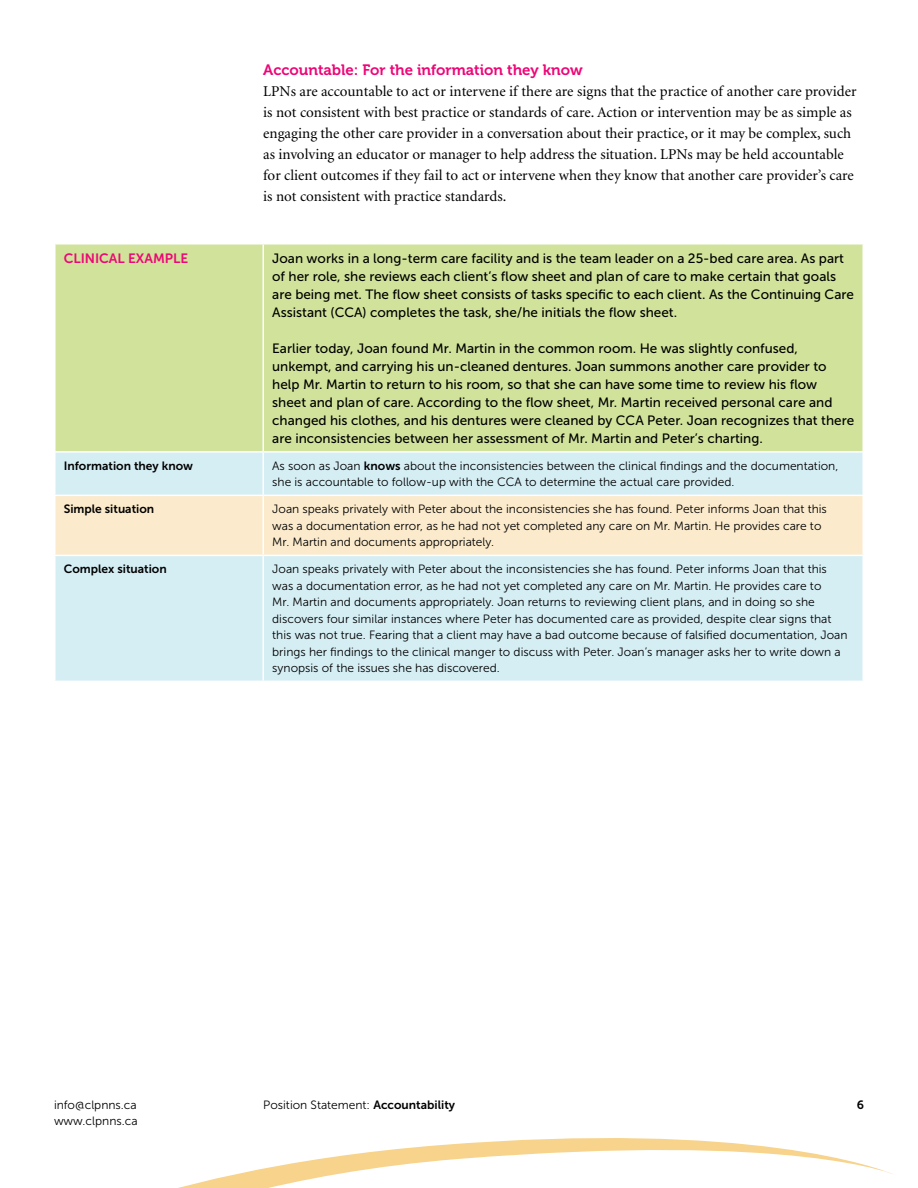
<style>
.page{position:relative;width:918px;height:1188px;background:#fff}
.page>*{position:absolute;margin:0;border:0;box-sizing:border-box;transform-origin:0 0}
.t1{font:15px/21px "Minion";color:#000}
.t2{font:15px "Museo 700";color:#ed0677}
.t3{font:13.5px/18px "Museo Sans 500";color:#000}
.t4{font:13.5px "Museo Sans 700";color:#ed0677}
.t5{font:12px/16.5px "Museo Sans 300";color:#000}
.t6{font:12px "Museo Sans 700";color:#000}
.s1{font-family:"Museo Sans 700"}
</style>
<div class="page">
<svg style="left:178px;top:1138px;width:716px;height:50px"></svg>
<div style="left:56px;top:244px;width:806px;height:207px;background:#d1e39b"></div>
<div style="left:56px;top:453px;width:806px;height:228px;background:#d5eef4"></div>
<div style="left:56px;top:496px;width:806px;height:59px;background:#fbeacb"></div>
<hr style="left:262px;top:496px;width:2px;height:59px;background:#fff">
<hr style="left:262px;top:244px;width:2px;height:207px;background:#fff">
<hr style="left:54px;top:555px;width:209px;height:1px;background:#fff">
<hr style="left:263px;top:555px;width:601px;height:1px;background:#fff">
<hr style="left:262px;top:556px;width:2px;height:125px;background:#fff">
<hr style="left:263px;top:495px;width:601px;height:1px;background:#fff">
<hr style="left:262px;top:453px;width:2px;height:42px;background:#fff">
<hr style="left:54px;top:495px;width:209px;height:1px;background:#fff">
<p class="t2" style="left:263px;top:61px;width:321px">Accountable: For the information they know</p>
<p class="t1" style="left:263px;top:81px;width:595px">LPNs are accountable to act or intervene if there are signs that the practice of another care provider is not consistent with best practice or standards of care. Action or intervention may be as simple as engaging the other care provider in a conversation about their practice, or it may be complex, such as involving an educator or manager to help address the situation. LPNs may be held accountable for client outcomes if they fail to act or intervene when they know that another care provider’s care is not consistent with practice standards.</p>
<p class="t4" style="left:64px;top:251px;width:124px">Clinical Example</p>
<p class="t3" style="left:272px;top:249px;width:583px">Joan works in a long-term care facility and is the team leader on a 25-bed care area. As part of her role, she reviews each client’s flow sheet and plan of care to make certain that goals are being met. The flow sheet consists of tasks specific to each client. As the Continuing Care Assistant (CCA) completes the task, she/he initials the flow sheet.</p>
<p class="t3" style="left:272px;top:339px;width:583px">Earlier today, Joan found Mr. Martin in the common room. He was slightly confused, unkempt, and carrying his un-cleaned dentures. Joan summons another care provider to help Mr. Martin to return to his room, so that she can have some time to review his flow sheet and plan of care. According to the flow sheet, Mr. Martin received personal care and changed his clothes, and his dentures were cleaned by CCA Peter. Joan recognizes that there are inconsistencies between her assessment of Mr. Martin and Peter’s charting.</p>
<p class="t6" style="left:64px;top:459px;width:131px">I nformation they know</p>
<p class="t5" style="left:272px;top:458px;width:568px">As soon as Joan <span class="s1">knows</span> about the inconsistencies between the clinical findings and the documentation, she is accountable to follow-up with the CCA to determine the actual care provided.</p>
<p class="t6" style="left:64px;top:503px;width:92px">Simple situation</p>
<p class="t5" style="left:272px;top:501px;width:556px">Joan speaks privately with Peter about the inconsistencies she has found. Peter informs Joan that this was a documentation error, as he had not yet completed any care on Mr. Martin. He provides care to<br>Mr. Martin and documents appropriately.</p>
<p class="t6" style="left:64px;top:563px;width:105px">Complex situation</p>
<p class="t5" style="left:272px;top:561px;width:577px">Joan speaks privately with Peter about the inconsistencies she has found. Peter informs Joan that this was a documentation error, as he had not yet completed any care on Mr. Martin. He provides care to<br>Mr. Martin and documents appropriately. Joan returns to reviewing client plans, and in doing so she discovers four similar instances where Peter has documented care as provided, despite clear signs that this was not true. Fearing that a client may have a bad outcome because of falsified documentation, Joan brings her findings to the clinical manger to discuss with Peter. Joan’s manager asks her to write down a synopsis of the issues she has discovered.</p>
<p class="t5" style="left:54px;top:1096px;width:84px">info@clpnns.ca</p>
<p class="t5" style="left:263px;top:1096px;width:193px">Position Statement: <span class="s1">Accountability</span></p>
<p class="t6" style="left:857px;top:1098px;width:9px">6</p>
<p class="t5" style="left:54px;top:1113px;width:85px">www.clpnns.ca</p>
</div>
